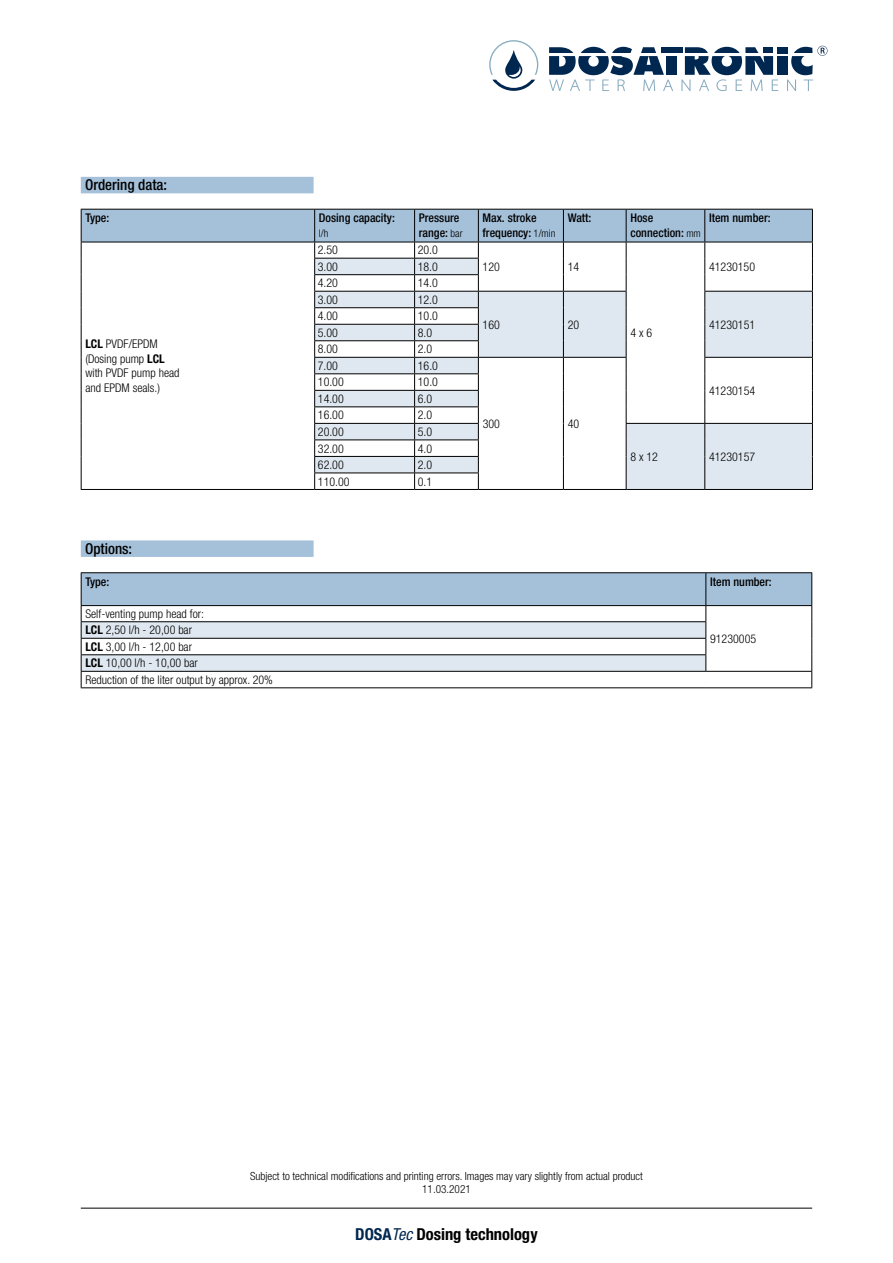
<style>
.page{position:relative;width:893px;height:1263px;background:#fff}
.page>*{position:absolute;margin:0;border:0;box-sizing:border-box;transform-origin:0 0}
.t1{font:700 condensed 16.5px "Helvetica Neue LT Pro";color:#000}
.t2{font:500 condensed 15px "Helvetica Neue LT Pro";color:#000}
.t3{font:300 condensed 12px/14.4px "Helvetica Neue LT Pro";color:#000}
.t4{font:500 condensed 12px/14.4px "Helvetica Neue LT Pro";color:#000}
.t5{font:300 condensed 11.25px/13.5px "Helvetica Neue LT Pro";color:#000;text-align:center}
.t6{font:300 condensed 10.5px "Helvetica Neue LT Pro";color:#000}
.s1{font-weight:300;font-size:10.5px}
.s2{font-weight:700}
.s3{color:#002750}
.s4{font-weight:400;font-style:italic;color:#002750}
</style>
<div class="page">
<hr style="left:81px;top:1208px;width:731px;height:1px;background:#000">
<svg style="left:489px;top:40px;width:339px;height:51px"></svg>
<div style="left:81px;top:177px;width:233px;height:16px;background:#a5c1da"></div>
<hr style="left:315px;top:489px;width:100px;height:1px;background:#000">
<hr style="left:415px;top:489px;width:63px;height:1px;background:#000">
<hr style="left:81px;top:489px;width:234px;height:1px;background:#000">
<hr style="left:478px;top:489px;width:85px;height:1px;background:#000">
<hr style="left:563px;top:489px;width:63px;height:1px;background:#000">
<hr style="left:626px;top:489px;width:79px;height:1px;background:#000">
<svg style="left:81px;top:209px;width:732px;height:280px"></svg>
<hr style="left:705px;top:489px;width:108px;height:1px;background:#000">
<div style="left:81px;top:540px;width:233px;height:17px;background:#a5c1da"></div>
<hr style="left:81px;top:572px;width:625px;height:1px;background:#000">
<hr style="left:706px;top:572px;width:106px;height:1px;background:#000">
<svg style="left:81px;top:573px;width:731px;height:114px"></svg>
<hr style="left:81px;top:687px;width:625px;height:1px;background:#000">
<hr style="left:706px;top:687px;width:106px;height:1px;background:#000">
<p class="t2" style="left:85px;top:176px;width:84px">Ordering data:</p>
<p class="t4" style="left:85px;top:211px;width:25px">Type:</p>
<p class="t4" style="left:319px;top:211px;width:77px">Dosing capacity:</p>
<p class="t6" style="left:319px;top:227px;width:11px">l/h</p>
<p class="t4" style="left:419px;top:211px;width:45px">Pressure range: <span class="s1">bar</span></p>
<p class="t4" style="left:483px;top:211px;width:74px">Max. stroke frequency: <span class="s1">1/min</span></p>
<p class="t4" style="left:568px;top:211px;width:25px">Watt:</p>
<p class="t4" style="left:630px;top:211px;width:72px">Hose connection: <span class="s1">mm</span></p>
<p class="t4" style="left:709px;top:211px;width:63px">Item number:</p>
<p class="t3" style="left:85px;top:337px;width:96px"><span class="s2">LCL</span> PVDF/EPDM (Dosing pump <span class="s2">LCL </span>with PVDF pump head and EPDM seals.)</p>
<p class="t3" style="left:318px;top:243px;width:22px">2.50</p>
<p class="t3" style="left:418px;top:243px;width:22px">20.0</p>
<p class="t3" style="left:318px;top:259px;width:22px">3.00</p>
<p class="t3" style="left:418px;top:259px;width:22px">18.0</p>
<p class="t3" style="left:709px;top:259px;width:48px">41230150</p>
<p class="t3" style="left:318px;top:276px;width:22px">4.20</p>
<p class="t3" style="left:418px;top:276px;width:22px">14.0</p>
<p class="t3" style="left:318px;top:292px;width:22px">3.00</p>
<p class="t3" style="left:418px;top:292px;width:22px">12.0</p>
<p class="t3" style="left:483px;top:317px;width:19px">160</p>
<p class="t3" style="left:568px;top:317px;width:13px">20</p>
<p class="t3" style="left:709px;top:317px;width:48px">41230151</p>
<p class="t3" style="left:483px;top:259px;width:19px">120</p>
<p class="t3" style="left:568px;top:259px;width:13px">14</p>
<p class="t3" style="left:318px;top:309px;width:22px">4.00</p>
<p class="t3" style="left:418px;top:309px;width:22px">10.0</p>
<p class="t3" style="left:318px;top:325px;width:22px">5.00</p>
<p class="t3" style="left:418px;top:325px;width:16px">8.0</p>
<p class="t3" style="left:318px;top:342px;width:22px">8.00</p>
<p class="t3" style="left:418px;top:342px;width:16px">2.0</p>
<p class="t3" style="left:318px;top:358px;width:22px">7.00</p>
<p class="t3" style="left:418px;top:358px;width:22px">16.0</p>
<p class="t3" style="left:630px;top:325px;width:23px">4 x 6</p>
<p class="t3" style="left:318px;top:375px;width:27px">10.00</p>
<p class="t3" style="left:418px;top:375px;width:22px">10.0</p>
<p class="t3" style="left:318px;top:391px;width:27px">14.00</p>
<p class="t3" style="left:418px;top:391px;width:16px">6.0</p>
<p class="t3" style="left:318px;top:408px;width:27px">16.00</p>
<p class="t3" style="left:418px;top:408px;width:16px">2.0</p>
<p class="t3" style="left:318px;top:424px;width:27px">20.00</p>
<p class="t3" style="left:418px;top:424px;width:16px">5.0</p>
<p class="t3" style="left:318px;top:441px;width:27px">32.00</p>
<p class="t3" style="left:418px;top:441px;width:16px">4.0</p>
<p class="t3" style="left:318px;top:457px;width:27px">62.00</p>
<p class="t3" style="left:418px;top:457px;width:16px">2.0</p>
<p class="t3" style="left:318px;top:474px;width:33px">110.00</p>
<p class="t3" style="left:418px;top:474px;width:16px">0.1</p>
<p class="t3" style="left:483px;top:416px;width:19px">300</p>
<p class="t3" style="left:568px;top:416px;width:13px">40</p>
<p class="t3" style="left:709px;top:383px;width:48px">41230154</p>
<p class="t3" style="left:630px;top:449px;width:29px">8 x 12</p>
<p class="t3" style="left:709px;top:449px;width:48px">41230157</p>
<p class="t2" style="left:85px;top:539px;width:49px">Options:</p>
<p class="t4" style="left:85px;top:574px;width:25px">Type:</p>
<p class="t4" style="left:710px;top:574px;width:63px">Item number:</p>
<p class="t3" style="left:85px;top:606px;width:120px">Self-venting pump head for:</p>
<p class="t3" style="left:710px;top:631px;width:48px">91230005</p>
<p class="t3" style="left:85px;top:622px;width:189px;line-height:16.5px"><span class="s2">LCL</span> 2,50 l/h - 20,00 bar<br><span class="s2">LCL</span> 3,00 l/h - 12,00 bar<br><span class="s2">LCL</span> 10,00 l/h - 10,00 bar<br>Reduction of the liter output by approx. 20%</p>
<p class="t5" style="left:250px;top:1169px;width:394px">Subject to technical modifications and printing errors. Images may vary slightly from actual product<br>11.03.2021</p>
<h1 class="t1" style="left:355px;top:1224px;width:184px"><span class="s3">DOSA</span><span class="s4">Tec</span> Dosing technology</h1>
</div>
